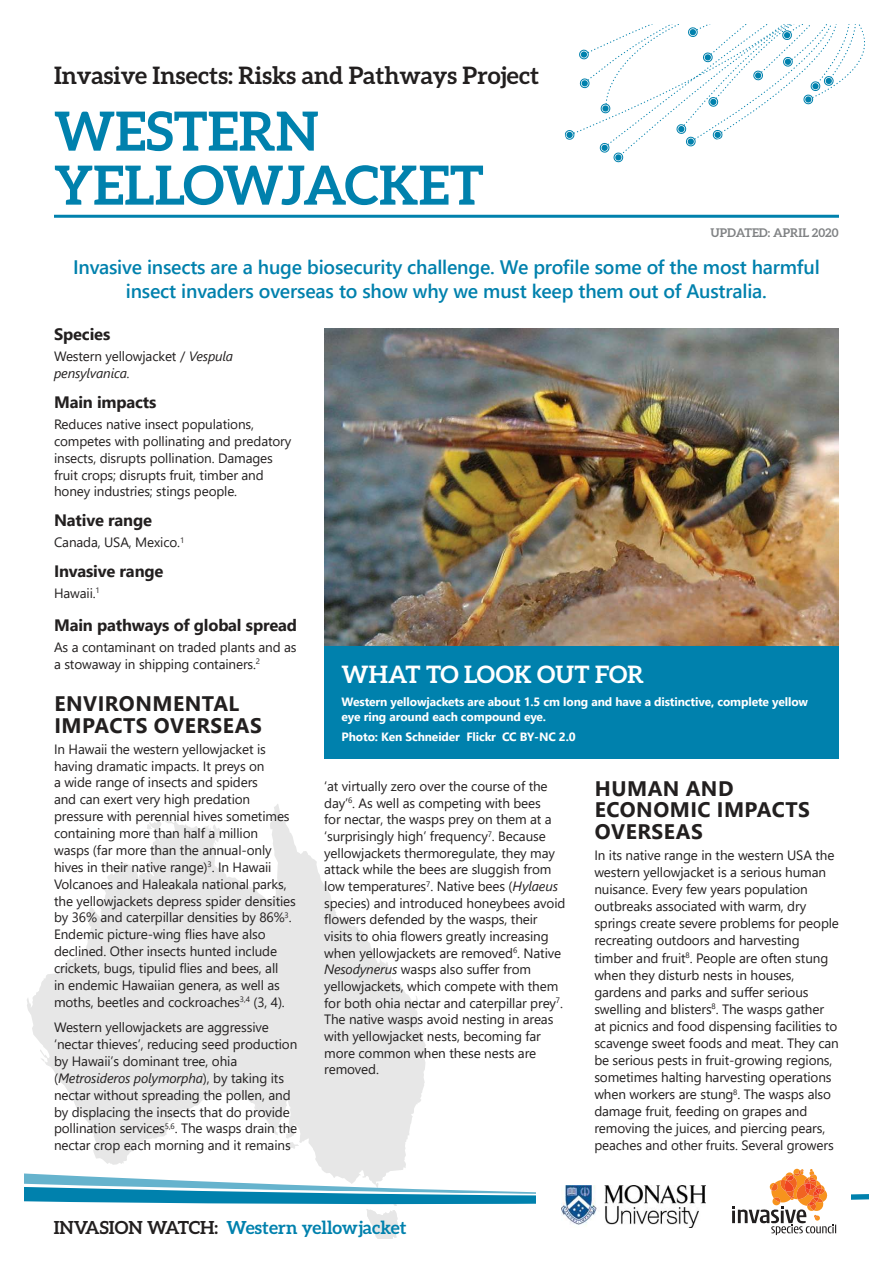
<style>
.page{position:relative;width:893px;height:1263px;background:#fff}
.page>*{position:absolute;margin:0;border:0;box-sizing:border-box;transform-origin:0 0}
.t1{font:700 54px/54px "Aleo";color:#0081ad}
.t2{font:700 24px "Aleo";color:#221f1f}
.t3{font:700 24px "Aleo";color:#fff}
.t4{font:700 21px/21.6px "Segoe UI";letter-spacing:.025em;color:#221f1f}
.t5{font:600 19.5px/24px "Segoe UI";letter-spacing:-.01em;color:#0081ad;text-align:center}
.t6{font:700 18px "Aleo";color:#0081ad}
.t7{font:700 16.5px "Segoe UI";letter-spacing:-.01em;color:#221f1f}
.t8{font:13.5px/16.8px "Segoe UI";letter-spacing:-.01em;color:#221f1f}
.t9{font:700 12px/15px "Segoe UI";letter-spacing:-.01em;color:#fff}
.t10{font:700 12px "Aleo";color:#808284}
.s1{font-style:italic}
.s2{color:#221f1f}
</style>
<div class="page">
<svg style="left:27px;top:804px;width:399px;height:364px;fill:#e7e7e7"></svg>
<svg style="left:415px;top:995px;width:3px;height:13px"></svg>
<svg style="left:220px;top:847px;width:7px;height:8px"></svg>
<svg style="left:213px;top:812px;width:2px;height:6px"></svg>
<svg style="left:147px;top:820px;width:14px;height:10px"></svg>
<svg style="left:257px;top:881px;width:6px;height:6px"></svg>
<svg style="left:286px;top:1142px;width:13px;height:7px"></svg>
<svg style="left:25px;top:1168px;width:843px;height:70px"></svg>
<img style="left:562px;top:1186px;width:143px;height:41px">
<svg style="left:565px;top:25px;width:300px;height:137px"></svg>
<hr style="left:54px;top:215px;width:785px;height:3px;background:#0081ad">
<img style="left:325px;top:328px;width:514px;height:318px">
<div style="left:325px;top:646px;width:514px;height:113px;background:#0081ad"></div>
<h2 class="t2" style="left:54px;top:66px;width:487px">Invasive Insects: Risks and Pathways Project</h2>
<h1 class="t1" style="left:54px;top:108px;width:431px">WESTERN<br>YELLOWJACKET</h1>
<p class="t10" style="left:710px;top:228px;width:130px">UPDATED: APRIL 2020</p>
<h3 class="t5" style="left:73px;top:253px;width:748px">Invasive insects are a huge biosecurity challenge. We profile some of the most harmful insect invaders overseas to show why we must keep them out of Australia.</h3>
<p class="t7" style="left:54px;top:328px;width:58px">Species</p>
<p class="t8" style="left:54px;top:349px;width:181px">Western yellowjacket / <span class="s1">Vespula pensylvanica.</span></p>
<p class="t7" style="left:54px;top:395px;width:104px">Main impacts</p>
<p class="t8" style="left:54px;top:417px;width:239px">Reduces native insect populations, competes with pollinating and predatory insects, disrupts pollination. Damages fruit crops; disrupts fruit, timber and honey industries; stings people.</p>
<p class="t7" style="left:54px;top:514px;width:100px">Native range</p>
<p class="t8" style="left:54px;top:535px;width:132px">Canada, USA, Mexico.<sup>1</sup></p>
<p class="t7" style="left:54px;top:564px;width:111px">Invasive range</p>
<p class="t8" style="left:54px;top:586px;width:47px">Hawaii.<sup>1</sup></p>
<p class="t7" style="left:54px;top:618px;width:245px">Main pathways of global spread</p>
<p class="t8" style="left:54px;top:640px;width:244px">As a contaminant on traded plants and as a stowaway in shipping containers.<sup>2</sup></p>
<h3 class="t4" style="left:54px;top:695px;width:209px">ENVIRONMENTAL<br>IMPACTS OVERSEAS</h3>
<p class="t8" style="left:54px;top:742px;width:243px">In Hawaii the western yellowjacket is having dramatic impacts. It preys on<br>a wide range of insects and spiders<br>and can exert very high predation pressure with perennial hives sometimes containing more than half a million wasps (far more than the annual-only hives in their native range)<sup>3</sup>. In Hawaii Volcanoes and Haleakala national parks, the yellowjackets depress spider densities by 36% and caterpillar densities by 86%<sup>3</sup>.<br>Endemic picture-wing flies have also declined. Other insects hunted include crickets, bugs, tipulid flies and bees, all<br>in endemic Hawaiian genera, as well as moths, beetles and cockroaches<sup>3,4</sup> (3, 4).</p>
<p class="t8" style="left:54px;top:1020px;width:245px">Western yellowjackets are aggressive ‘nectar thieves’, reducing seed production by Hawaii’s dominant tree, ohia (<span class="s1">Metrosideros polymorpha</span>), by taking its nectar without spreading the pollen, and by displacing the insects that do provide pollination services<sup>5,6</sup>. The wasps drain the nectar crop each morning and it remains</p>
<h2 class="t3" style="left:342px;top:665px;width:304px">WHAT TO LOOK OUT FOR</h2>
<p class="t9" style="left:342px;top:696px;width:468px">Western yellowjackets are about 1.5 cm long and have a distinctive, complete yellow eye ring around each compound eye.</p>
<p class="t9" style="left:342px;top:730px;width:236px">Photo: Ken Schneider Flickr CC BY-NC 2.0</p>
<p class="t8" style="left:324px;top:779px;width:243px">‘at virtually zero over the course of the day’<sup>6</sup>. As well as competing with bees<br>for nectar, the wasps prey on them at a ‘surprisingly high’ frequency<sup>7</sup>. Because yellowjackets thermoregulate, they may attack while the bees are sluggish from low temperatures<sup>7</sup>. Native bees (<span class="s1">Hylaeus </span>species) and introduced honeybees avoid flowers defended by the wasps, their visits to ohia flowers greatly increasing when yellowjackets are removed<sup>6</sup>. Native <span class="s1">Nesodynerus</span> wasps also suffer from yellowjackets, which compete with them for both ohia nectar and caterpillar prey<sup>7</sup>.<br>The native wasps avoid nesting in areas with yellowjacket nests, becoming far more common when these nests are removed.</p>
<h3 class="t4" style="left:595px;top:779px;width:217px">HUMAN AND<br>ECONOMIC IMPACTS<br>OVERSEAS</h3>
<p class="t8" style="left:594px;top:848px;width:246px">In its native range in the western USA the western yellowjacket is a serious human nuisance. Every few years population outbreaks associated with warm, dry springs create severe problems for people recreating outdoors and harvesting timber and fruit<sup>8</sup>. People are often stung when they disturb nests in houses, gardens and parks and suffer serious swelling and blisters<sup>8</sup>. The wasps gather<br>at picnics and food dispensing facilities to scavenge sweet foods and meat. They can be serious pests in fruit-growing regions, sometimes halting harvesting operations when workers are stung<sup>8</sup>. The wasps also damage fruit, feeding on grapes and removing the juices, and piercing pears, peaches and other fruits. Several growers</p>
<h3 class="t6" style="left:54px;top:1220px;width:354px"><span class="s2">INVASION WATCH:</span> Western yellowjacket</h3>
</div>
